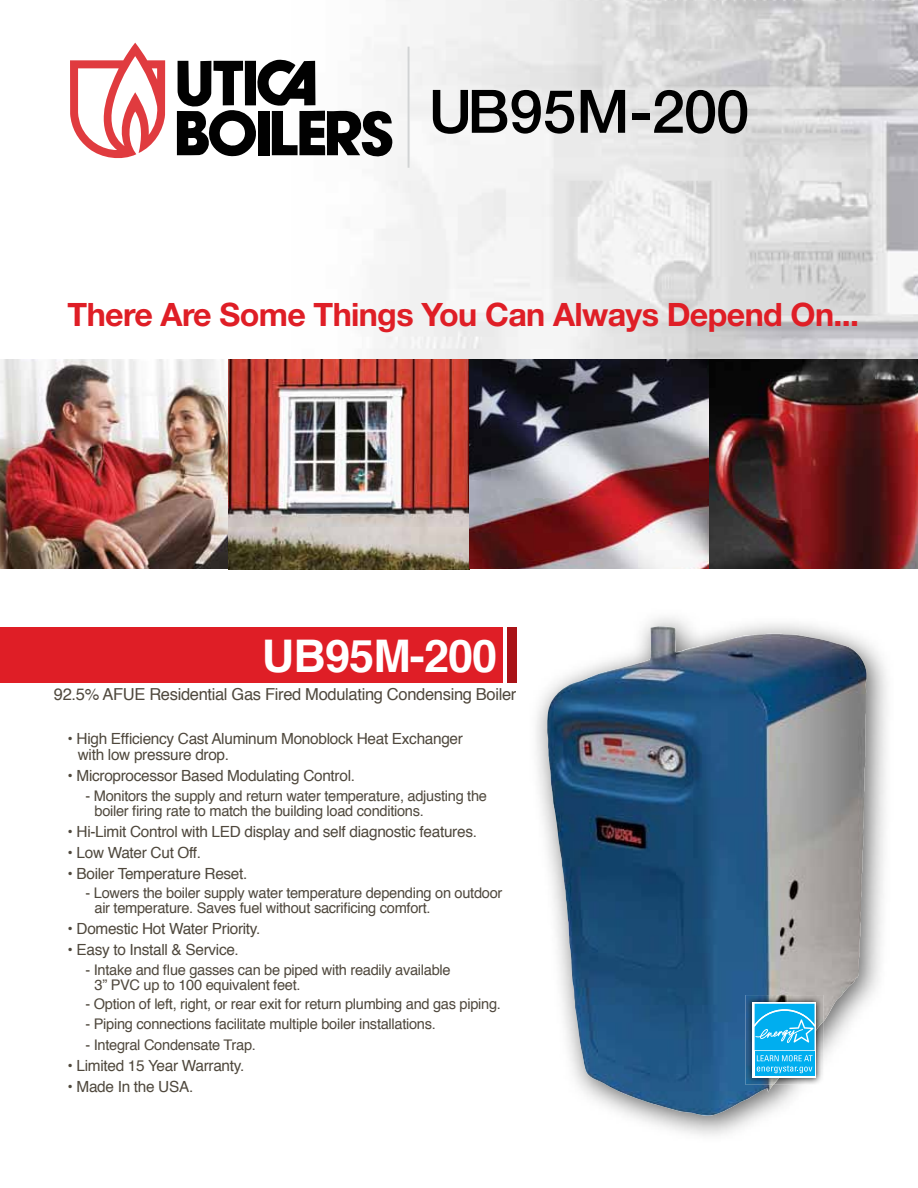
<style>
.page{position:relative;width:918px;height:1188px;background:#fff}
.page>*{position:absolute;margin:0;border:0;box-sizing:border-box;transform-origin:0 0}
.t1{font:500 60px "Helvetica Neue LT Std";letter-spacing:-.01em;color:#000}
.t2{font:700 45px "Helvetica";letter-spacing:-.02em;color:#fff}
.t3{font:700 32.25px "Helvetica Neue";letter-spacing:-.02em;color:#df1e26}
.t4{font:16.5px "Helvetica";letter-spacing:-.02em;color:#4f483d}
.t5{font:15.3px/16.5px "Helvetica";letter-spacing:-.02em;color:#4f483d}
.t6{font:14.7px/15px "Helvetica";letter-spacing:-.02em;color:#4f483d}
</style>
<div class="page">
<img style="left:373px;top:0;width:545px;height:359px">
<img style="left:0;top:359px;width:918px;height:210px">
<svg style="left:70px;top:43px;width:95px;height:116px"></svg>
<svg style="left:177px;top:59px;width:216px;height:98px"></svg>
<hr style="left:408px;top:47px;width:2px;height:121px;background:#d1d3d4">
<div style="left:0;top:627px;width:502px;height:56px;background:#df1e26"></div>
<div style="left:507px;top:627px;width:10px;height:56px;background:#a91317"></div>
<img style="left:547px;top:626px;width:319px;height:490px">
<img style="left:745px;top:995px;width:78px;height:90px">
<div style="left:753px;top:1002px;width:63px;height:76px;background:linear-gradient(to right,#fff,#fff)"></div>
<div style="left:755px;top:1052px;width:60px;height:24px;background:#00aeef"></div>
<svg style="left:755px;top:1004px;width:60px;height:69px"></svg>
<h1 class="t1" style="left:429px;top:76px;width:322px">UB95M-200</h1>
<h3 class="t3" style="left:68px;top:294px;width:793px">There Are Some Things You Can Always Depend On...</h3>
<h2 class="t2" style="left:262px;top:620px;width:237px">UB95M-200</h2>
<p class="t4" style="left:54px;top:682px;width:464px">92.5% AFUE Residential Gas Fired Modulating Condensing Boiler</p>
<p class="t5" style="left:78px;top:730px;width:387px;text-indent:-10px">• High Efficiency Cast Aluminum Monoblock Heat Exchanger with low pressure drop.</p>
<p class="t5" style="left:67px;top:768px;width:289px">• Microprocessor Based Modulating Control.</p>
<p class="t6" style="left:94px;top:788px;width:394px;text-indent:-9px">- Monitors the supply and return water temperature, adjusting the boiler firing rate to match the building load conditions.</p>
<p class="t5" style="left:68px;top:823px;width:411px">• Hi-Limit Control with LED display and self diagnostic features.</p>
<p class="t5" style="left:68px;top:844px;width:135px">• Low Water Cut Off.</p>
<p class="t5" style="left:68px;top:865px;width:181px">• Boiler Temperature Reset.</p>
<p class="t6" style="left:94px;top:886px;width:409px;text-indent:-9px">- Lowers the boiler supply water temperature depending on outdoor air temperature. Saves fuel without sacrificing comfort.</p>
<p class="t5" style="left:68px;top:921px;width:194px">• Domestic Hot Water Priority.</p>
<p class="t5" style="left:68px;top:942px;width:173px">• Easy to Install &amp; Service.</p>
<p class="t6" style="left:94px;top:962px;width:358px;text-indent:-9px">- Intake and flue gasses can be piped with readily available<br>3” PVC up to 100 equivalent feet.</p>
<p class="t6" style="left:85px;top:997px;width:417px">- Option of left, right, or rear exit for return plumbing and gas piping.</p>
<p class="t6" style="left:85px;top:1016px;width:352px">- Piping connections facilitate multiple boiler installations.</p>
<p class="t6" style="left:85px;top:1037px;width:172px">- Integral Condensate Trap.</p>
<p class="t5" style="left:68px;top:1057px;width:178px">• Limited 15 Year Warranty.</p>
<p class="t5" style="left:68px;top:1078px;width:127px">• Made In the USA.</p>
</div>
